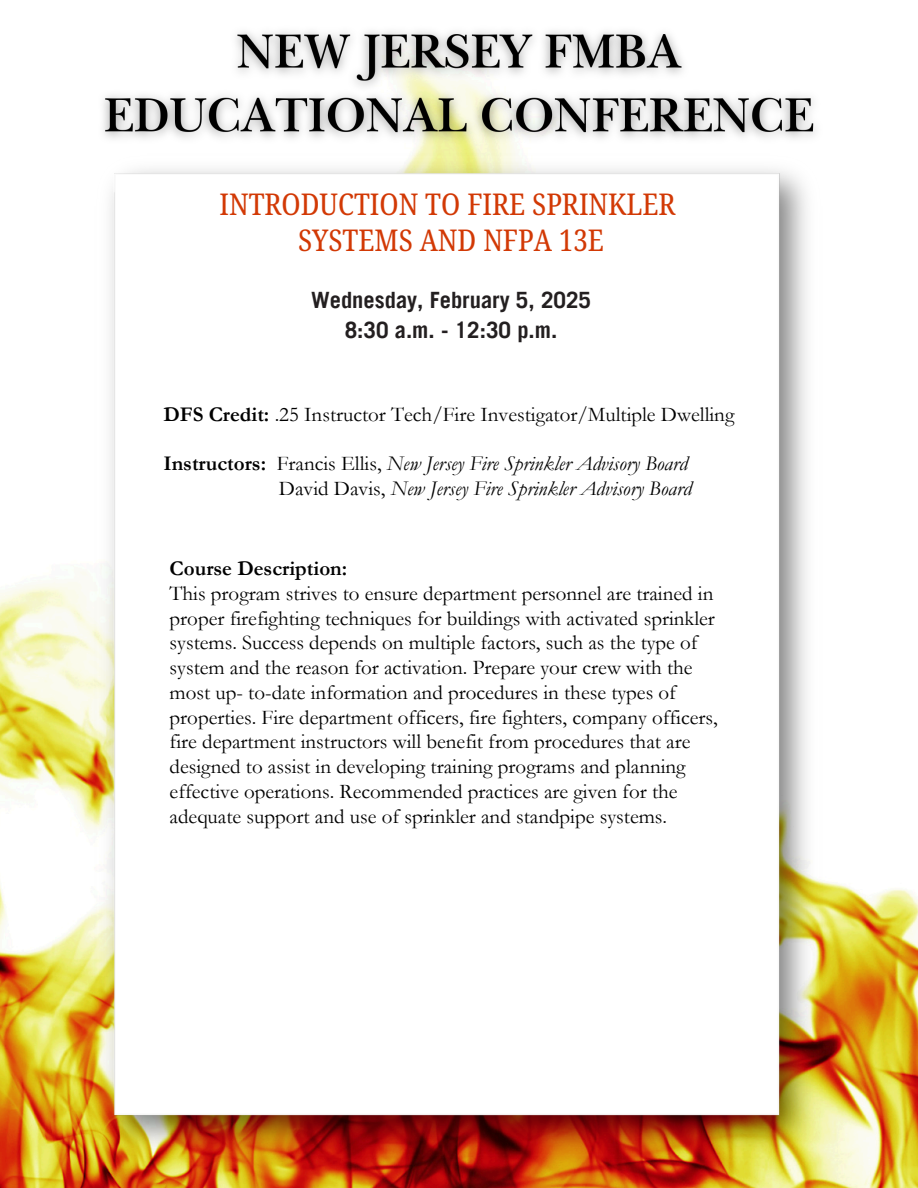
<style>
.page{position:relative;width:918px;height:1188px;background:#fff}
.page>*{position:absolute;margin:0;border:0;box-sizing:border-box;transform-origin:0 0}
.t1{font:30px/36px "Noto Serif Ethiopic Condensed";color:#d23905;text-align:center}
.t2{font:700 22.5px/30.3px "Trade Gothic LT Pro";color:#231f20;text-align:center}
.t3{font:21px/24.8px "Garamond";color:#000}
.t4{font:italic 21px "Garamond";color:#000}
.t5{font:700 21px "Garamond";color:#000}
.s1{font-weight:700}
.s2{font-weight:700;font-style:normal}
.s3{font-style:normal}
</style>
<div class="page">
<img style="left:0;top:150px;width:918px;height:1038px">
<img style="left:95px;top:153px;width:728px;height:1005px">
<img style="left:103px;top:31px;width:713px;height:119px">
<p class="t1" style="left:220px;top:185px;width:458px">INTRODUCTION TO FIRE SPRINKLER<br>SYSTEMS AND NFPA 13E</p>
<p class="t2" style="left:311px;top:287px;width:282px">Wednesday, February 5, 2025<br>8:30 a.m. - 12:30 p.m.</p>
<h2 class="t3" style="left:163px;top:402px;width:572px"><span class="s1">DFS Credit:</span> .25 Instructor Tech/Fire Investigator/Multiple Dwelling</h2>
<p class="t4" style="left:163px;top:452px;width:526px"><span class="s2">Instructors:</span> <span class="s3">Francis Ellis,</span> New Jersey Fire Sprinkler Advisory Board</p>
<p class="t4" style="left:279px;top:477px;width:414px"><span class="s3">David Davis,</span> New Jersey Fire Sprinkler Advisory Board</p>
<p class="t5" style="left:170px;top:557px;width:179px">Course Description:</p>
<p class="t3" style="left:170px;top:581px;width:550px">This program strives to ensure department personnel are trained in proper firefighting techniques for buildings with activated sprinkler systems. Success depends on multiple factors, such as the type of system and the reason for activation. Prepare your crew with the most up- to-date information and procedures in these types of properties. Fire department officers, fire fighters, company officers, fire department instructors will benefit from procedures that are designed to assist in developing training programs and planning effective operations. Recommended practices are given for the adequate support and use of sprinkler and standpipe systems.</p>
</div>
